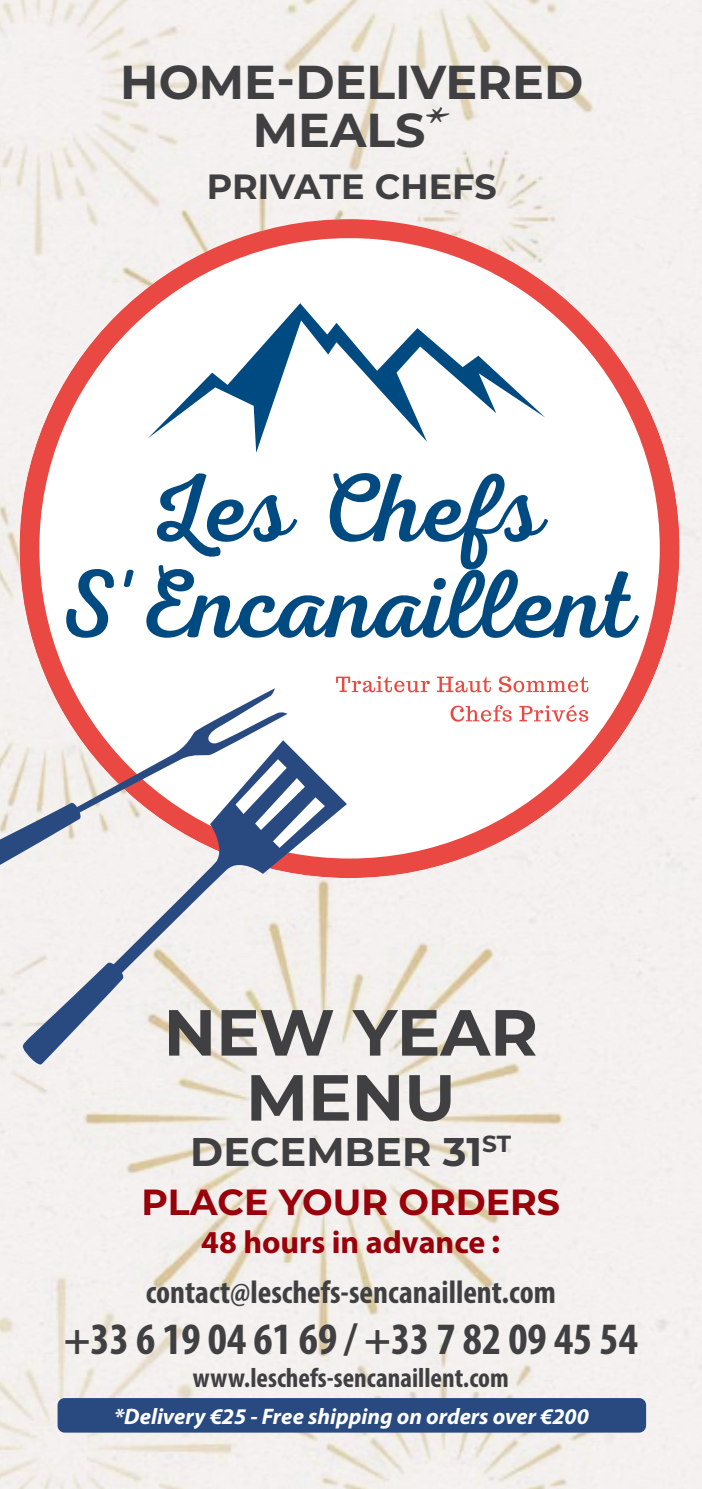
<style>
.page{position:relative;width:702px;height:1489px;background:#fff}
.page>*{position:absolute;margin:0;border:0;box-sizing:border-box;transform-origin:0 0}
.t1{font:700 65px/65px "Montserrat";color:#404042;text-align:center}
.t2{font:700 47.5px/47.5px "Montserrat";color:#404042;text-align:center}
.t3{font:700 condensed 45px "Myriad Pro";color:#404042}
.t4{font:700 40px "Montserrat";color:#404042}
.t5{font:700 36.25px "Montserrat";color:#99000a}
.t6{font:700 35px "Montserrat";color:#404042}
.t7{font:700 condensed 32.5px "Myriad Pro";color:#404042}
.t8{font:700 32px "Myriad Pro";color:#99000a}
.t9{font:700 condensed 27.5px "Myriad Pro";color:#404042}
.t10{font:italic 700 22.5px "Myriad Pro";color:#fff}
.s1{font-family:"British Script";font-weight:400}
.s2{font-family:"Montserrat"}
</style>
<div class="page">
<img style="left:0;top:0;width:702px;height:1488px">
<svg style="left:20px;top:219px;width:659px;height:659px"></svg>
<svg style="left:63px;top:569px;width:52px;height:69px"></svg>
<svg style="left:123px;top:568px;width:11px;height:19px"></svg>
<svg style="left:145px;top:468px;width:494px;height:171px"></svg>
<svg style="left:148px;top:303px;width:397px;height:150px"></svg>
<svg style="left:336px;top:676px;width:94px;height:16px"></svg>
<svg style="left:437px;top:676px;width:54px;height:16px"></svg>
<svg style="left:499px;top:676px;width:89px;height:16px"></svg>
<svg style="left:450px;top:705px;width:61px;height:16px"></svg>
<svg style="left:519px;top:704px;width:69px;height:17px"></svg>
<svg style="left:110px;top:740px;width:237px;height:235px;fill:#f3f0ef"></svg>
<svg style="left:21px;top:959px;width:105px;height:108px"></svg>
<svg style="left:0;top:688px;width:287px;height:181px"></svg>
<div style="left:58px;top:1397px;width:588px;height:35px;background:#294a80;border-radius:7px"></div>
<h2 class="t2" style="left:120px;top:56px;width:464px">HOME-DELIVERED<br>MEALS<span class="s1">*</span></h2>
<h3 class="t6" style="left:207px;top:161px;width:291px">PRIVATE CHEFS</h3>
<h1 class="t1" style="left:164px;top:996px;width:376px">NEW YEAR<br>MENU</h1>
<h3 class="t4" style="left:190px;top:1122px;width:322px">DECEMBER 31<sup>ST</sup></h3>
<h3 class="t5" style="left:141px;top:1175px;width:420px">PLACE YOUR ORDERS</h3>
<h3 class="t8" style="left:201px;top:1221px;width:300px">48 hours in advance <span class="s2">:</span></h3>
<h3 class="t7" style="left:146px;top:1272px;width:411px">contact@leschefs-sencanaillent.com</h3>
<h3 class="t3" style="left:64px;top:1310px;width:575px">+33 6 19 04 61 69 / +33 7 82 09 45 54</h3>
<p class="t9" style="left:193px;top:1359px;width:317px">www.leschefs-sencanaillent.com</p>
<p class="t10" style="left:114px;top:1401px;width:476px">*Delivery €25 - Free shipping on orders over €200</p>
</div>
